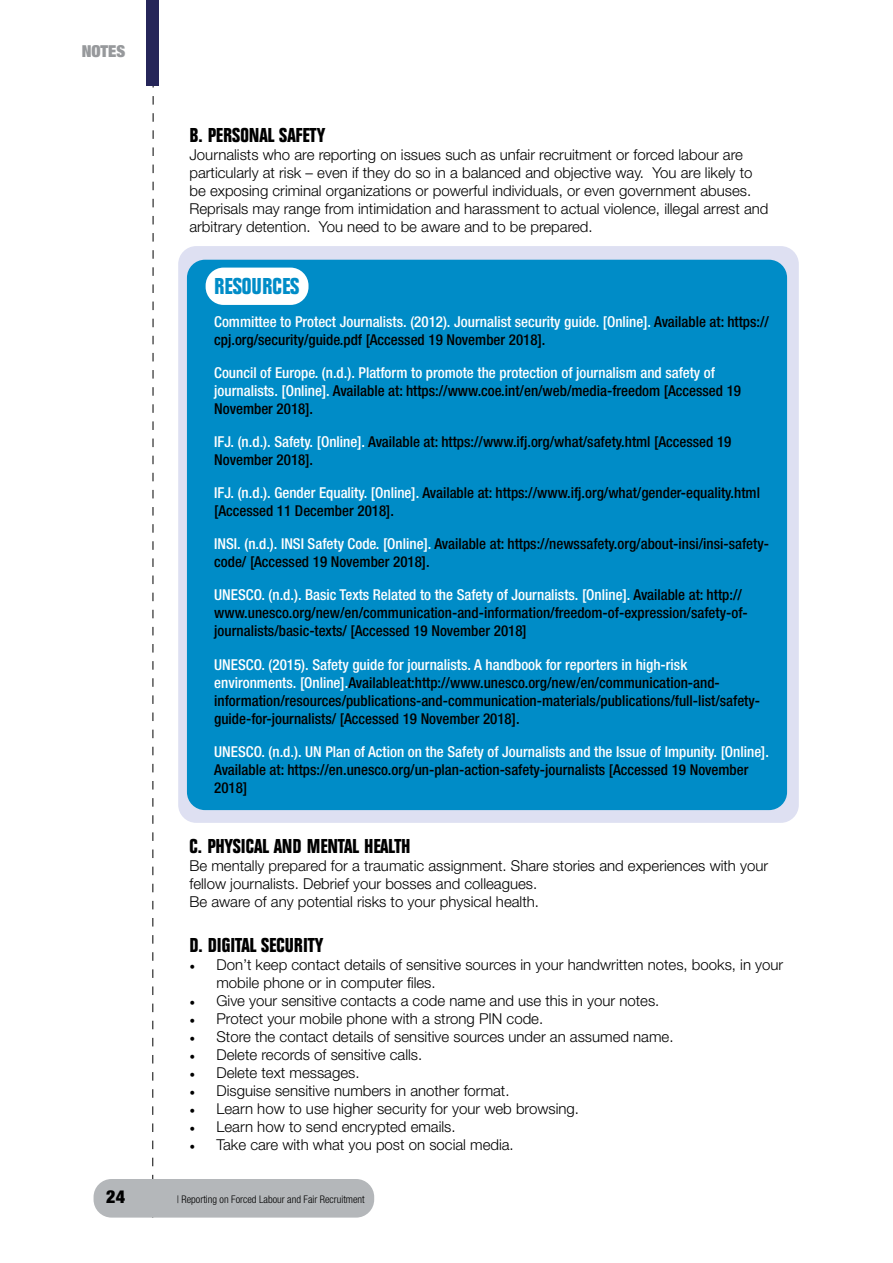
<style>
.page{position:relative;width:893px;height:1263px;background:#fff}
.page>*{position:absolute;margin:0;border:0;box-sizing:border-box;transform-origin:0 0}
.t1{font:700 condensed 24px "Folio EF";color:#008cc7}
.t2{font:700 condensed 21px "Folio EF";color:#000}
.t3{font:900 condensed 18px "Helvetica Neue LT Std";color:#000}
.t4{font:900 condensed 16.5px "Helvetica Neue LT Std";color:#97999c}
.t5{font:500 condensed 15px/18px "Helvetica Neue LT Std";color:#000}
.t6{font:300 15px/18px "Helvetica Neue LT Std";color:#000}
.t7{font:500 condensed 15px/18px "Helvetica Neue LT Std";color:#fff}
.t8{font:300 condensed 10.5px "Helvetica Neue LT Std";color:#000}
.s1{color:#fff}
.s2{color:#000}
.s3{font-family:"Minion Pro";font-weight:400}
</style>
<div class="page">
<svg style="left:152px;top:85px;width:1px;height:1094px"></svg>
<div style="left:146px;top:0;width:13px;height:85px;background:#252559"></div>
<div style="left:94px;top:1179px;width:280px;height:38px;background:#b4b7ba;border-radius:18px"></div>
<div style="left:178px;top:246px;width:621px;height:577px;background:#dee0f2;border-radius:18px"></div>
<div style="left:187px;top:260px;width:600px;height:550px;background:#008cc7;border-radius:18px"></div>
<div style="left:206px;top:268px;width:103px;height:37px;background:#fff;border-radius:18px"></div>
<p class="t4" style="left:82px;top:40px;width:45px">NOTES</p>
<h2 class="t2" style="left:189px;top:123px;width:137px">B. PERSONAL SAFETY</h2>
<p class="t6" style="left:189px;top:145px;width:581px">Journalists who are reporting on issues such as unfair recruitment or forced labour are particularly at risk – even if they do so in a balanced and objective way. You are likely to be exposing criminal organizations or powerful individuals, or even government abuses.<br>Reprisals may range from intimidation and harassment to actual violence, illegal arrest and arbitrary detention. You need to be aware and to be prepared.</p>
<h1 class="t1" style="left:214px;top:273px;width:87px">RESOURCES</h1>
<p class="t5" style="left:214px;top:313px;width:556px"><span class="s1">Committee to Protect Journalists. (2012). Journalist security guide. [Online].</span> Available at: https:// cpj.org/security/guide.pdf [Accessed 19 November 2018].</p>
<p class="t7" style="left:214px;top:364px;width:528px">Council of Europe. (n.d.). Platform to promote the protection of journalism and safety of journalists. [Online]. <span class="s2">Available at: https://www.coe.int/en/web/media-freedom [Accessed 19<br>November 2018].</span></p>
<p class="t5" style="left:214px;top:433px;width:519px"><span class="s1">IFJ. (n.d.). Safety. [Online].</span> Available at: https://www.ifj.org/what/safety.html [Accessed 19<br>November 2018].</p>
<p class="t5" style="left:214px;top:484px;width:547px"><span class="s1">IFJ. (n.d.). Gender Equality. [Online].</span> Available at: https://www.ifj.org/what/gender-equality.html [Accessed 11 December 2018].</p>
<p class="t5" style="left:214px;top:535px;width:556px"><span class="s1">INSI. (n.d.). INSI Safety Code. [Online].</span> Available at: https://newssafety.org/about-insi/insi-safety&shy;code/ [Accessed 19 November 2018].</p>
<p class="t5" style="left:214px;top:586px;width:535px"><span class="s1">UNESCO. (n.d.). Basic Texts Related to the Safety of Journalists. [Online].</span> Available at: http:// www.unesco.org/new/en/communication-and-information/freedom-of-expression/safety-of&shy;journalists/basic-texts/ [Accessed 19 November 2018]</p>
<p class="t5" style="left:214px;top:655px;width:547px"><span class="s1">UNESCO. (2015). Safety guide for journalists. A handbook for reporters in high-risk environments. [Online].</span>Availableat:http://www.unesco.org/new/en/communication-and&shy;information/resources/publications-and-communication-materials/publications/full-list/safety&shy;guide-for-journalists/ [Accessed 19 November 2018].</p>
<p class="t7" style="left:214px;top:742px;width:556px">UNESCO. (n.d.). UN Plan of Action on the Safety of Journalists and the Issue of Impunity. [Online].</p>
<p class="t5" style="left:214px;top:760px;width:536px">Available at: https://en.unesco.org/un-plan-action-safety-journalists [Accessed 19 November<br>2018]</p>
<h2 class="t2" style="left:189px;top:834px;width:223px">C. PHYSICAL AND MENTAL HEALTH</h2>
<p class="t6" style="left:189px;top:856px;width:580px">Be mentally prepared for a traumatic assignment. Share stories and experiences with your fellow journalists. Debrief your bosses and colleagues.<br>Be aware of any potential risks to your physical health.</p>
<h2 class="t2" style="left:189px;top:933px;width:135px">D. DIGITAL SECURITY</h2>
<p class="t6" style="left:216px;top:955px;width:568px;text-indent:-27px"><span class="s3">•</span> Don’t keep contact details of sensitive sources in your handwritten notes, books, in your mobile phone or in computer files.</p>
<p class="t6" style="left:189px;top:991px;width:471px"><span class="s3">•</span> Give your sensitive contacts a code name and use this in your notes.</p>
<p class="t6" style="left:189px;top:1009px;width:355px"><span class="s3">•</span> Protect your mobile phone with a strong PIN code.</p>
<p class="t6" style="left:189px;top:1027px;width:486px"><span class="s3">•</span> Store the contact details of sensitive sources under an assumed name.</p>
<p class="t6" style="left:189px;top:1045px;width:234px"><span class="s3">•</span> Delete records of sensitive calls.</p>
<p class="t6" style="left:189px;top:1063px;width:172px"><span class="s3">•</span> Delete text messages.</p>
<p class="t6" style="left:189px;top:1081px;width:322px"><span class="s3">•</span> Disguise sensitive numbers in another format.</p>
<p class="t6" style="left:189px;top:1099px;width:391px"><span class="s3">•</span> Learn how to use higher security for your web browsing.</p>
<p class="t6" style="left:189px;top:1117px;width:268px"><span class="s3">•</span> Learn how to send encrypted emails.</p>
<p class="t6" style="left:189px;top:1135px;width:326px"><span class="s3">•</span> Take care with what you post on social media.</p>
<p class="t3" style="left:106px;top:1185px;width:20px">24</p>
<p class="t8" style="left:177px;top:1193px;width:190px">| Reporting on Forced Labour and Fair Recruitment</p>
</div>
